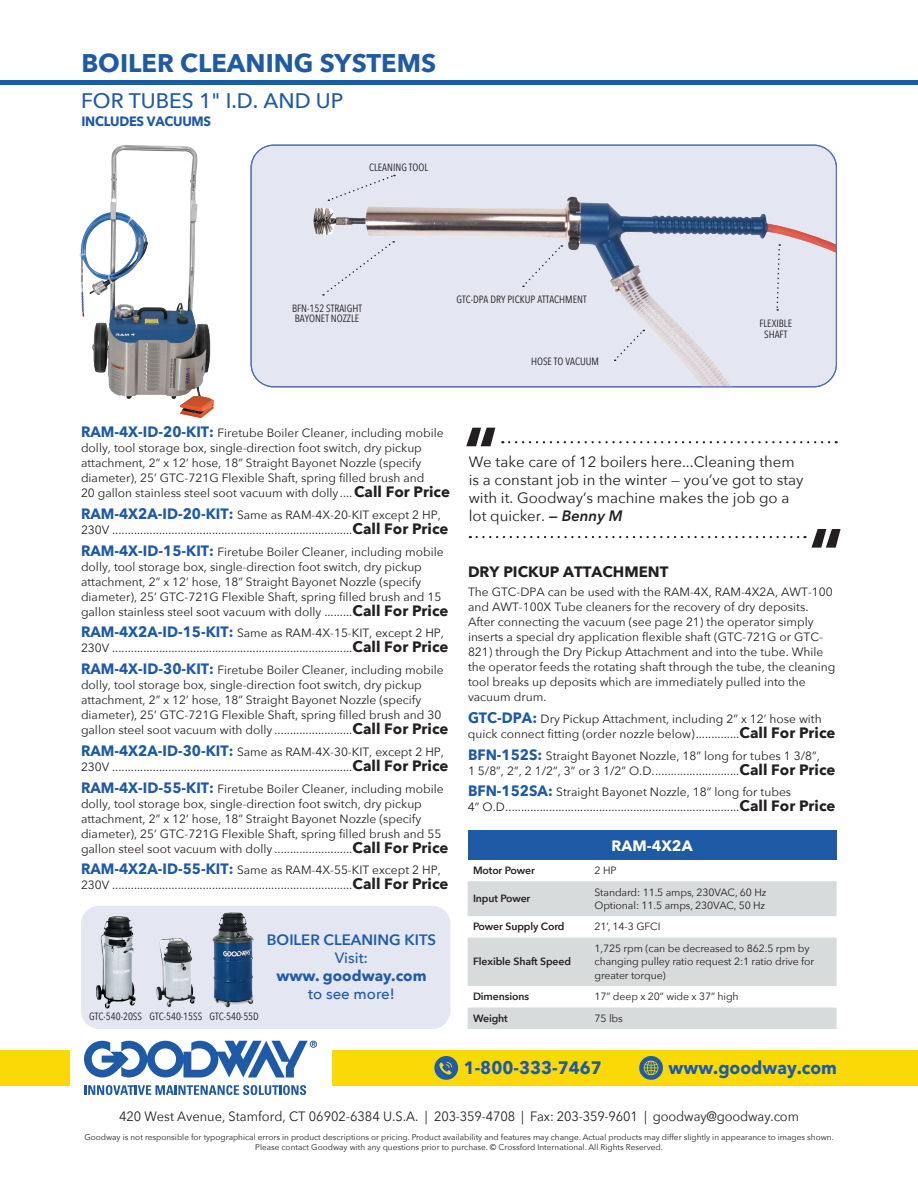
<style>
.page{position:relative;width:918px;height:1188px;background:#fff}
.page>*{position:absolute;margin:0;border:0;box-sizing:border-box;transform-origin:0 0}
.t1{font:700 68.7px "Avenir Next";color:#231f20}
.t2{font:700 25.5px "Avenir Next";color:#1f5aa7}
.t3{font:500 21px "Avenir Next";color:#1f5aa7}
.t4{font:700 18px "Avenir Next";color:#1f5aa7;scale:.95 1}
.t5{font:15px/18px "Avenir Next";color:#231f20}
.t6{font:700 15px "Avenir Next";color:#231f20}
.t7{font:600 15px "Avenir Next";color:#1f5aa7}
.t8{font:500 15px "Avenir Next";color:#1f5aa7}
.t9{font:700 15px "Avenir Next";color:#1f5aa7}
.t10{font:700 15px "Avenir Next";color:#fff}
.t11{font:13.5px "Avenir Next";letter-spacing:-.01em;color:#231f20;scale:.95 1}
.t12{font:700 13.5px "Avenir Next";letter-spacing:-.02em;color:#1f5aa7;scale:.95 1}
.t13{font:12px/15px "Avenir Next";color:#231f20}
.t14{font:10.5px/13.5px "Avenir Next";letter-spacing:-.01em;color:#231f20}
.t15{font:10.5px/10.5px "Avenir Next Condensed";color:#231f20;text-align:center}
.t16{font:600 10.5px "Avenir Next";letter-spacing:-.01em;color:#231f20}
.t17{font:8.25px/10.5px "Avenir Next";color:#231f20;text-align:center}
.s1{font-weight:700;font-size:15px;color:#1f5aa7}
.s2{font-weight:700;font-size:15px}
.s3{font-weight:600;font-style:italic}
</style>
<div class="page">
<div style="left:0;top:80px;width:918px;height:5px;background:#1f5aa7"></div>
<img style="left:79px;top:145px;width:135px;height:274px">
<div style="left:251px;top:145px;width:585px;height:242px;background:#e4e6f2;border-radius:23px"></div>
<img style="left:314px;top:196px;width:522px;height:191px">
<div style="left:81px;top:906px;width:369px;height:123px;background:#e4e6f2;border-radius:18px"></div>
<div style="left:468px;top:830px;width:369px;height:30px;background:#1f5aa7"></div>
<svg style="left:468px;top:881px;width:369px;height:148px;fill:#d8dbdc"></svg>
<img style="left:96px;top:918px;width:13px;height:82px">
<img style="left:156px;top:938px;width:40px;height:69px">
<img style="left:212px;top:912px;width:42px;height:96px">
<svg style="left:323px;top:241px;width:71px;height:55px"></svg>
<svg style="left:776px;top:244px;width:5px;height:67px"></svg>
<svg style="left:615px;top:330px;width:29px;height:31px"></svg>
<svg style="left:523px;top:245px;width:39px;height:42px"></svg>
<svg style="left:328px;top:174px;width:67px;height:27px"></svg>
<svg style="left:509px;top:441px;width:328px;height:2px"></svg>
<svg style="left:477px;top:536px;width:328px;height:2px"></svg>
<div style="left:251px;top:145px;width:586px;height:242px;border:1px solid #526fb4;border-radius:23px"></div>
<div style="left:332px;top:1050px;width:586px;height:35px;background:#fad906"></div>
<div style="left:0;top:1050px;width:70px;height:35px;background:#fad906"></div>
<svg style="left:84px;top:1085px;width:222px;height:10px"></svg>
<svg style="left:84px;top:1041px;width:233px;height:36px"></svg>
<svg style="left:434px;top:1056px;width:25px;height:24px"></svg>
<svg style="left:639px;top:1056px;width:24px;height:24px"></svg>
<h2 class="t2" style="left:81px;top:41px;width:356px">BOILER CLEANING SYSTEMS</h2>
<h3 class="t3" style="left:81px;top:83px;width:264px">FOR TUBES 1" I.D. AND UP</h3>
<p class="t12" style="left:81px;top:110px;width:138px">INCLUDES VACUUMS</p>
<p class="t15" style="left:369px;top:161px;width:61px">CLEANING TOOL</p>
<p class="t15" style="left:292px;top:302px;width:71px;text-align:left">BFN-152 STRAIGHT<br>BAYONET NOZZLE</p>
<p class="t15" style="left:456px;top:294px;width:132px">GTC-DPA DRY PICKUP ATTACHMENT</p>
<p class="t15" style="left:531px;top:356px;width:70px">HOSE TO VACUUM</p>
<p class="t15" style="left:759px;top:318px;width:34px">FLEXIBLE<br>SHAFT</p>
<p class="t13" style="left:81px;top:425px;width:371px"><span class="s1">RAM-4X-ID-20-KIT:</span> Firetube Boiler Cleaner, including mobile dolly, tool storage box, single-direction foot switch, dry pickup attachment, 2” x 12’ hose, 18” Straight Bayonet Nozzle (specify diameter), 25’ GTC-721G Flexible Shaft, spring filled brush and<br>20 gallon stainless steel soot vacuum with dolly ....<span class="s2">Call For Price</span></p>
<p class="t13" style="left:81px;top:507px;width:369px"><span class="s1">RAM-4X2A-ID-20-KIT:</span> Same as RAM-4X-20-KIT except 2 HP,<br>230V .............................................................................<span class="s2">Call For Price</span></p>
<p class="t13" style="left:81px;top:544px;width:369px"><span class="s1">RAM-4X-ID-15-KIT:</span> Firetube Boiler Cleaner, including mobile dolly, tool storage box, single-direction foot switch, dry pickup attachment, 2” x 12’ hose, 18” Straight Bayonet Nozzle (specify diameter), 25’ GTC-721G Flexible Shaft, spring filled brush and 15 gallon stainless steel soot vacuum with dolly .........<span class="s2">Call For Price</span></p>
<p class="t13" style="left:81px;top:625px;width:369px"><span class="s1">RAM-4X2A-ID-15-KIT:</span> Same as RAM-4X-15-KIT, except 2 HP,<br>230V .............................................................................<span class="s2">Call For Price</span></p>
<p class="t13" style="left:81px;top:662px;width:369px"><span class="s1">RAM-4X-ID-30-KIT:</span> Firetube Boiler Cleaner, including mobile dolly, tool storage box, single-direction foot switch, dry pickup attachment, 2” x 12’ hose, 18” Straight Bayonet Nozzle (specify diameter), 25’ GTC-721G Flexible Shaft, spring filled brush and 30 gallon steel soot vacuum with dolly .........................<span class="s2">Call For Price</span></p>
<p class="t13" style="left:81px;top:744px;width:369px"><span class="s1">RAM-4X2A-ID-30-KIT:</span> Same as RAM-4X-30-KIT, except 2 HP,<br>230V .............................................................................<span class="s2">Call For Price</span></p>
<p class="t13" style="left:81px;top:781px;width:369px"><span class="s1">RAM-4X-ID-55-KIT:</span> Firetube Boiler Cleaner, including mobile dolly, tool storage box, single-direction foot switch, dry pickup attachment, 2” x 12’ hose, 18” Straight Bayonet Nozzle (specify diameter), 25’ GTC-721G Flexible Shaft, spring filled brush and 55 gallon steel soot vacuum with dolly .........................<span class="s2">Call For Price</span></p>
<p class="t13" style="left:81px;top:862px;width:369px"><span class="s1">RAM-4X2A-ID-55-KIT:</span> Same as RAM-4X-55-KIT except 2 HP,<br>230V .............................................................................<span class="s2">Call For Price</span></p>
<p class="t15" style="left:89px;top:1011px;width:171px">GTC-540-20SS GTC-540-15SS GTC-540-55D</p>
<p class="t7" style="left:267px;top:926px;width:171px">BOILER CLEANING KITS</p>
<p class="t8" style="left:335px;top:945px;width:35px">Visit:</p>
<p class="t9" style="left:277px;top:962px;width:152px">www. goodway.com</p>
<p class="t8" style="left:308px;top:981px;width:88px">to see more!</p>
<h1 class="t1" style="left:463px;top:393px;width:36px">“</h1>
<p class="t5" style="left:469px;top:452px;width:336px">We take care of 12 boilers here...Cleaning them is a constant job in the winter — you’ve got to stay with it. Goodway’s machine makes the job go a lot quicker. <span class="s3">— Benny M</span></p>
<h1 class="t1" style="left:809px;top:494px;width:36px">“</h1>
<p class="t6" style="left:468px;top:558px;width:202px">DRY PICKUP ATTACHMENT</p>
<p class="t13" style="left:468px;top:584px;width:369px">The GTC-DPA can be used with the RAM-4X, RAM-4X2A, AWT-100 and AWT-100X Tube cleaners for the recovery of dry deposits.<br>After connecting the vacuum (see page 21) the operator simply inserts a special dry application flexible shaft (GTC-721G or GTC-821) through the Dry Pickup Attachment and into the tube. While the operator feeds the rotating shaft through the tube, the cleaning tool breaks up deposits which are immediately pulled into the vacuum drum.</p>
<p class="t13" style="left:468px;top:711px;width:369px"><span class="s1">GTC-DPA:</span> Dry Pickup Attachment, including 2” x 12’ hose with quick connect fitting (order nozzle below)..............<span class="s2">Call For Price</span></p>
<p class="t13" style="left:468px;top:747px;width:369px"><span class="s1">BFN-152S:</span> Straight Bayonet Nozzle, 18” long for tubes 1 3/8”,<br>1 5/8”, 2”, 2 1/2”, 3” or 3 1/2” O.D............................<span class="s2">Call For Price</span></p>
<p class="t13" style="left:468px;top:784px;width:369px"><span class="s1">BFN-152SA:</span> Straight Bayonet Nozzle, 18” long for tubes<br>4” O.D...........................................................................<span class="s2">Call For Price</span></p>
<p class="t10" style="left:612px;top:832px;width:82px">RAM-4X2A</p>
<p class="t16" style="left:473px;top:861px;width:63px">Motor Power</p>
<p class="t14" style="left:595px;top:863px;width:24px">2 HP</p>
<p class="t16" style="left:473px;top:890px;width:59px">Input Power</p>
<p class="t14" style="left:595px;top:885px;width:173px">Standard: 11.5 amps, 230VAC, 60 Hz<br>Optional: 11.5 amps, 230VAC, 50 Hz</p>
<p class="t16" style="left:473px;top:918px;width:93px">Power Supply Cord</p>
<p class="t14" style="left:595px;top:920px;width:67px">21’, 14-3 GFCI</p>
<p class="t16" style="left:473px;top:953px;width:100px">Flexible Shaft Speed</p>
<p class="t14" style="left:595px;top:941px;width:221px">1,725 rpm (can be decreased to 862.5 rpm by changing pulley ratio request 2:1 ratio drive for greater torque)</p>
<p class="t16" style="left:473px;top:988px;width:58px">Dimensions</p>
<p class="t14" style="left:595px;top:990px;width:146px">17” deep x 20” wide x 37” high</p>
<p class="t16" style="left:473px;top:1009px;width:36px">Weight</p>
<p class="t14" style="left:595px;top:1011px;width:30px">75 lbs</p>
<h3 class="t4" style="left:464px;top:1052px;width:147px">1-800-333-7467</h3>
<h3 class="t4" style="left:669px;top:1052px;width:179px">www.goodway.com</h3>
<p class="t11" style="left:119px;top:1105px;width:717px">420 West Avenue, Stamford, CT 06902-6384 U.S.A. | 203-359-4708 | Fax: 203-359-9601 | goodway@goodway.com</p>
<p class="t17" style="left:84px;top:1131px;width:751px">Goodway is not responsible for typographical errors in product descriptions or pricing. Product availability and features may change. Actual products may differ slightly in appearance to images shown.<br>Please contact Goodway with any questions prior to purchase. © Crossford International. All Rights Reserved.</p>
</div>
